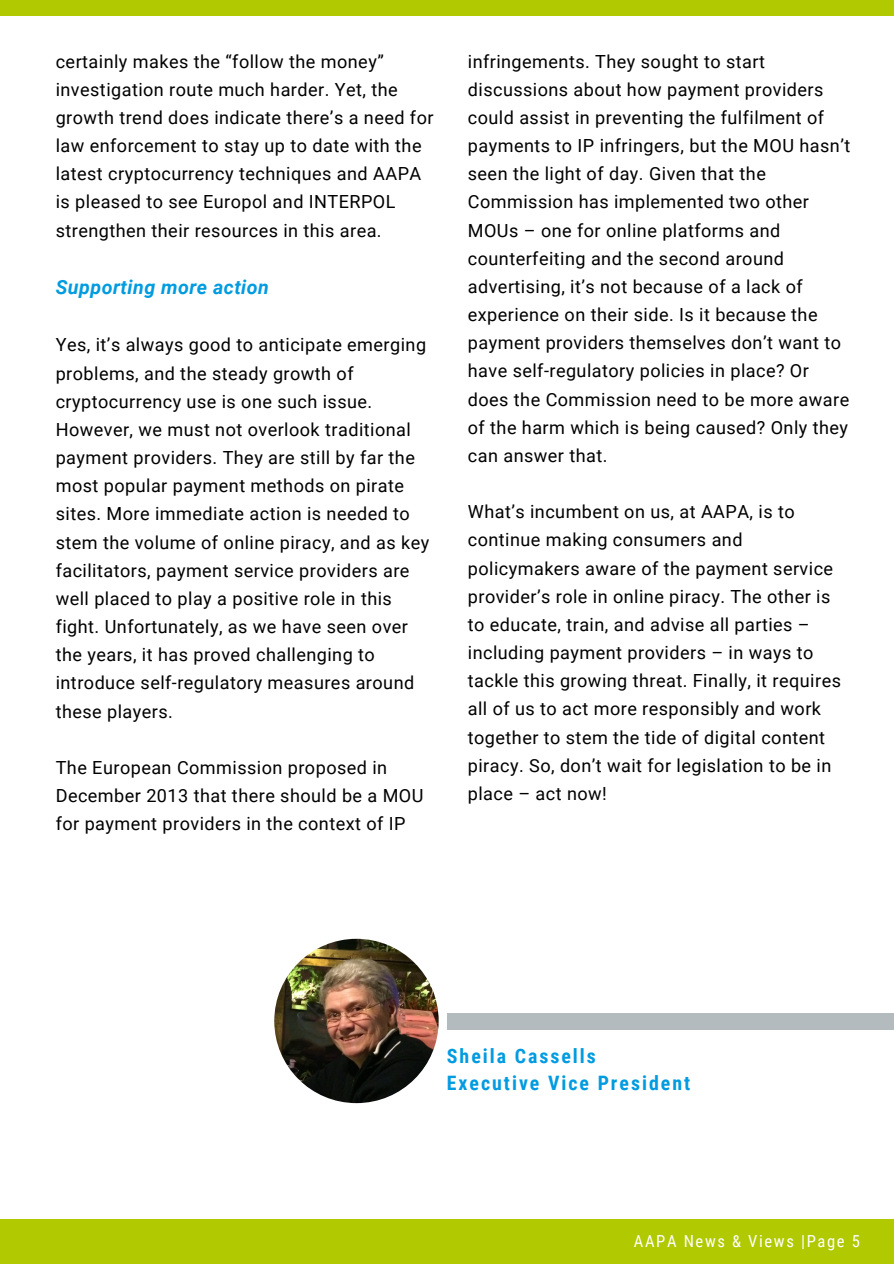
<style>
.page{position:relative;width:894px;height:1264px;background:#fff}
.page>*{position:absolute;margin:0;border:0;box-sizing:border-box;transform-origin:0 0}
.t1{font:700 19.8px "Roboto Condensed";letter-spacing:.1em;color:#009be0}
.t2{font:italic 700 19.5px "Roboto";letter-spacing:.025em;color:#009be0}
.t3{font:18px/28.2px "Roboto";letter-spacing:.025em;color:#000}
.t4{font:16.5px "Roboto Condensed";letter-spacing:.1em;color:#fff}
</style>
<div class="page">
<div style="left:0;top:0;width:893px;height:16px;background:#b1c900"></div>
<div style="left:448px;top:1013px;width:445px;height:16px;background:#b3bbbe"></div>
<img style="left:274px;top:938px;width:164px;height:165px;border-radius:50%">
<div style="left:0;top:1218px;width:893px;height:45px;background:#b1c900"></div>
<p class="t3" style="left:56px;top:47px;width:379px">certainly makes the “follow the money” investigation route much harder. Yet, the growth trend does indicate there’s a need for law enforcement to stay up to date with the latest cryptocurrency techniques and AAPA is pleased to see Europol and INTERPOL strengthen their resources in this area.</p>
<p class="t2" style="left:56px;top:276px;width:215px">Supporting more action</p>
<p class="t3" style="left:56px;top:331px;width:375px">Yes, it’s always good to anticipate emerging problems, and the steady growth of cryptocurrency use is one such issue.<br>However, we must not overlook traditional payment providers. They are still by far the most popular payment methods on pirate sites. More immediate action is needed to stem the volume of online piracy, and as key facilitators, payment service providers are well placed to play a positive role in this fight. Unfortunately, as we have seen over the years, it has proved challenging to introduce self-regulatory measures around these players.</p>
<p class="t3" style="left:56px;top:753px;width:369px">The European Commission proposed in<br>December 2013 that there should be a MOU for payment providers in the context of IP</p>
<p class="t3" style="left:467px;top:47px;width:384px">infringements. They sought to start discussions about how payment providers could assist in preventing the fulfilment of payments to IP infringers, but the MOU hasn’t seen the light of day. Given that the Commission has implemented two other MOUs – one for online platforms and counterfeiting and the second around advertising, it’s not because of a lack of experience on their side. Is it because the payment providers themselves don’t want to have self-regulatory policies in place? Or does the Commission need to be more aware of the harm which is being caused? Only they can answer that.</p>
<p class="t3" style="left:467px;top:498px;width:374px">What’s incumbent on us, at AAPA, is to continue making consumers and policymakers aware of the payment service provider’s role in online piracy. The other is to educate, train, and advise all parties – including payment providers – in ways to tackle this growing threat. Finally, it requires all of us to act more responsibly and work together to stem the tide of digital content piracy. So, don’t wait for legislation to be in place – act now!</p>
<p class="t1" style="left:447px;top:1044px;width:150px">Sheila Cassells</p>
<p class="t1" style="left:447px;top:1071px;width:245px">Executive Vice President</p>
<p class="t4" style="left:633px;top:1231px;width:227px">AAPA News &amp; Views |Page 5</p>
</div>
